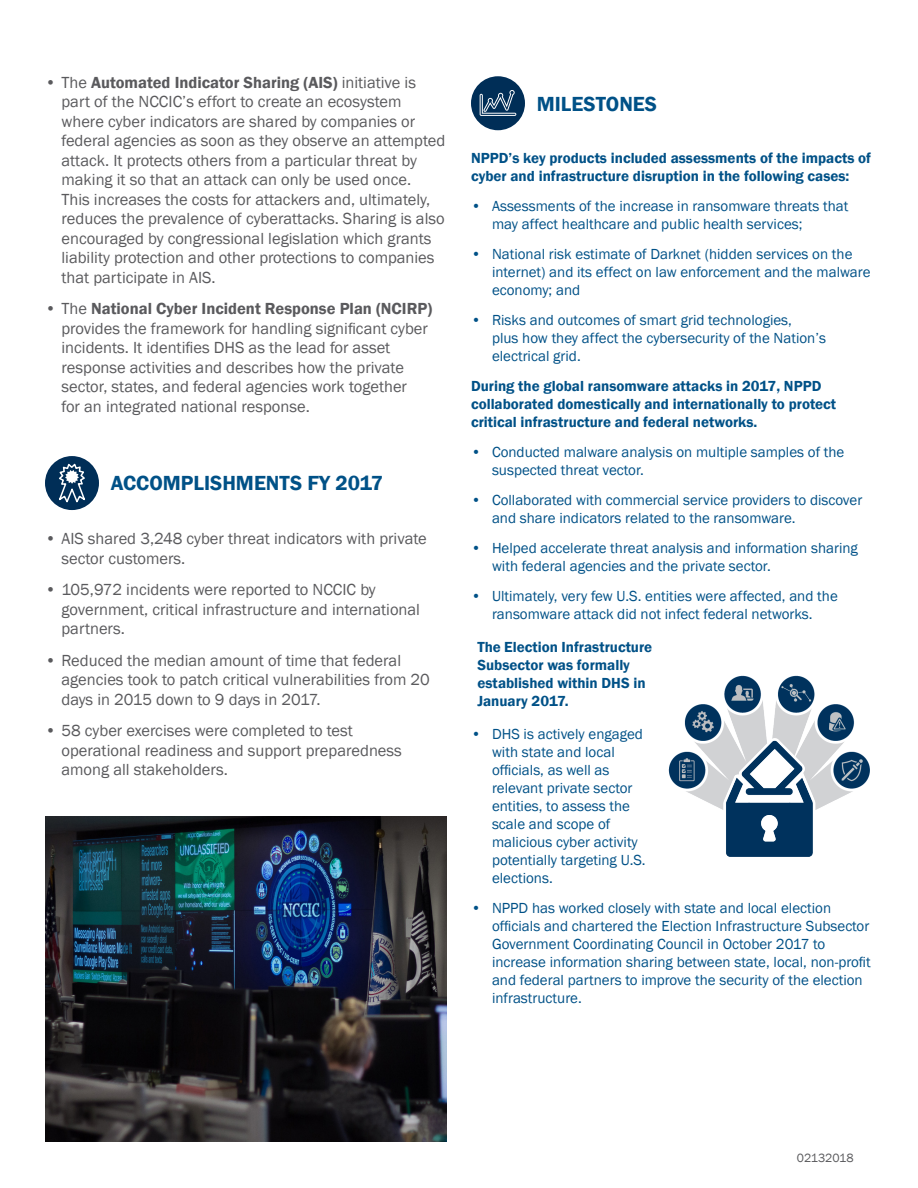
<style>
.page{position:relative;width:918px;height:1188px;background:#fff}
.page>*{position:absolute;margin:0;border:0;box-sizing:border-box;transform-origin:0 0}
.head_B{font:600 21px "Franklin Gothic";color:#005187}
.t1{font:16.5px/19.5px "Franklin Gothic";color:#5a5a5d}
.t2{font:15px/18px "Franklin Gothic";color:#005187}
.STATS_BLUE_10PT{font:600 15px/18px "Franklin Gothic";color:#005187}
.t3{font:12.3px "Franklin Gothic";letter-spacing:-.005em;color:#5a5a5d}
.s1{font-weight:600}
</style>
<div class="page">
<div style="left:45px;top:456px;width:54px;height:54px;background:#002e57;border-radius:50%"></div>
<div style="left:471px;top:76px;width:54px;height:54px;background:#002e57;border-radius:50%"></div>
<svg style="left:480px;top:90px;width:36px;height:26px"></svg>
<img style="left:45px;top:816px;width:402px;height:326px">
<svg style="left:59px;top:463px;width:26px;height:40px"></svg>
<img style="left:668px;top:675px;width:202px;height:181px">
<p class="t1" style="left:62px;top:73px;width:385px;text-indent:-16px">• The <span class="s1">Automated Indicator Sharing (AIS)</span> initiative is part of the NCCIC’s effort to create an ecosystem where cyber indicators are shared by companies or federal agencies as soon as they observe an attempted attack. It protects others from a particular threat by making it so that an attack can only be used once.<br>This increases the costs for attackers and, ultimately, reduces the prevalence of cyberattacks. Sharing is also encouraged by congressional legislation which grants liability protection and other protections to companies that participate in AIS.</p>
<p class="t1" style="left:62px;top:299px;width:372px;text-indent:-16px">• The <span class="s1">National Cyber Incident Response Plan (NCIRP) </span>provides the framework for handling significant cyber incidents. It identifies DHS as the lead for asset response activities and describes how the private sector, states, and federal agencies work together<br>for an integrated national response.</p>
<p class="head_B" style="left:111px;top:470px;width:274px">ACCOMPLISHMENTS FY 2017</p>
<p class="t1" style="left:62px;top:529px;width:367px;text-indent:-16px">• AIS shared 3,248 cyber threat indicators with private sector customers.</p>
<p class="t1" style="left:62px;top:580px;width:360px;text-indent:-16px">• 105,972 incidents were reported to NCCIC by government, critical infrastructure and international partners.</p>
<p class="t1" style="left:62px;top:651px;width:370px;text-indent:-16px">• Reduced the median amount of time that federal agencies took to patch critical vulnerabilities from 20 days in 2015 down to 9 days in 2017.</p>
<p class="t1" style="left:62px;top:721px;width:342px;text-indent:-16px">• 58 cyber exercises were completed to test operational readiness and support preparedness among all stakeholders.</p>
<p class="head_B" style="left:537px;top:91px;width:122px">MILESTONES</p>
<p class="STATS_BLUE_10PT" style="left:471px;top:149px;width:402px">NPPD’s key products included assessments of the impacts of cyber and infrastructure disruption in the following cases:</p>
<p class="t2" style="left:492px;top:198px;width:358px;text-indent:-21px">• Assessments of the increase in ransomware threats that may affect healthcare and public health services;</p>
<p class="t2" style="left:492px;top:246px;width:380px;text-indent:-21px">• National risk estimate of Darknet (hidden services on the internet) and its effect on law enforcement and the malware economy; and</p>
<p class="t2" style="left:492px;top:312px;width:336px;text-indent:-21px">• Risks and outcomes of smart grid technologies,<br>plus how they affect the cybersecurity of the Nation’s electrical grid.</p>
<p class="STATS_BLUE_10PT" style="left:471px;top:377px;width:367px">During the global ransomware attacks in 2017, NPPD collaborated domestically and internationally to protect critical infrastructure and federal networks.</p>
<p class="t2" style="left:492px;top:444px;width:354px;text-indent:-21px">• Conducted malware analysis on multiple samples of the suspected threat vector.</p>
<p class="t2" style="left:492px;top:492px;width:372px;text-indent:-21px">• Collaborated with commercial service providers to discover and share indicators related to the ransomware.</p>
<p class="t2" style="left:492px;top:540px;width:367px;text-indent:-21px">• Helped accelerate threat analysis and information sharing with federal agencies and the private sector.</p>
<p class="t2" style="left:471px;top:588px;width:368px;text-align:center">• Ultimately, very few U.S. entities were affected, and the ransomware attack did not infect federal networks.</p>
<p class="STATS_BLUE_10PT" style="left:477px;top:638px;width:176px">The Election Infrastructure<br>Subsector was formally established within DHS in<br>January 2017.</p>
<p class="t2" style="left:492px;top:726px;width:155px;text-indent:-21px">• DHS is actively engaged with state and local officials, as well as relevant private sector entities, to assess the scale and scope of malicious cyber activity potentially targeting U.S. elections.</p>
<p class="t2" style="left:492px;top:900px;width:380px;text-indent:-21px">• NPPD has worked closely with state and local election officials and chartered the Election Infrastructure Subsector Government Coordinating Council in October 2017 to increase information sharing between state, local, non-profit and federal partners to improve the security of the election infrastructure.</p>
<p class="t3" style="left:797px;top:1150px;width:58px">02132018</p>
</div>
